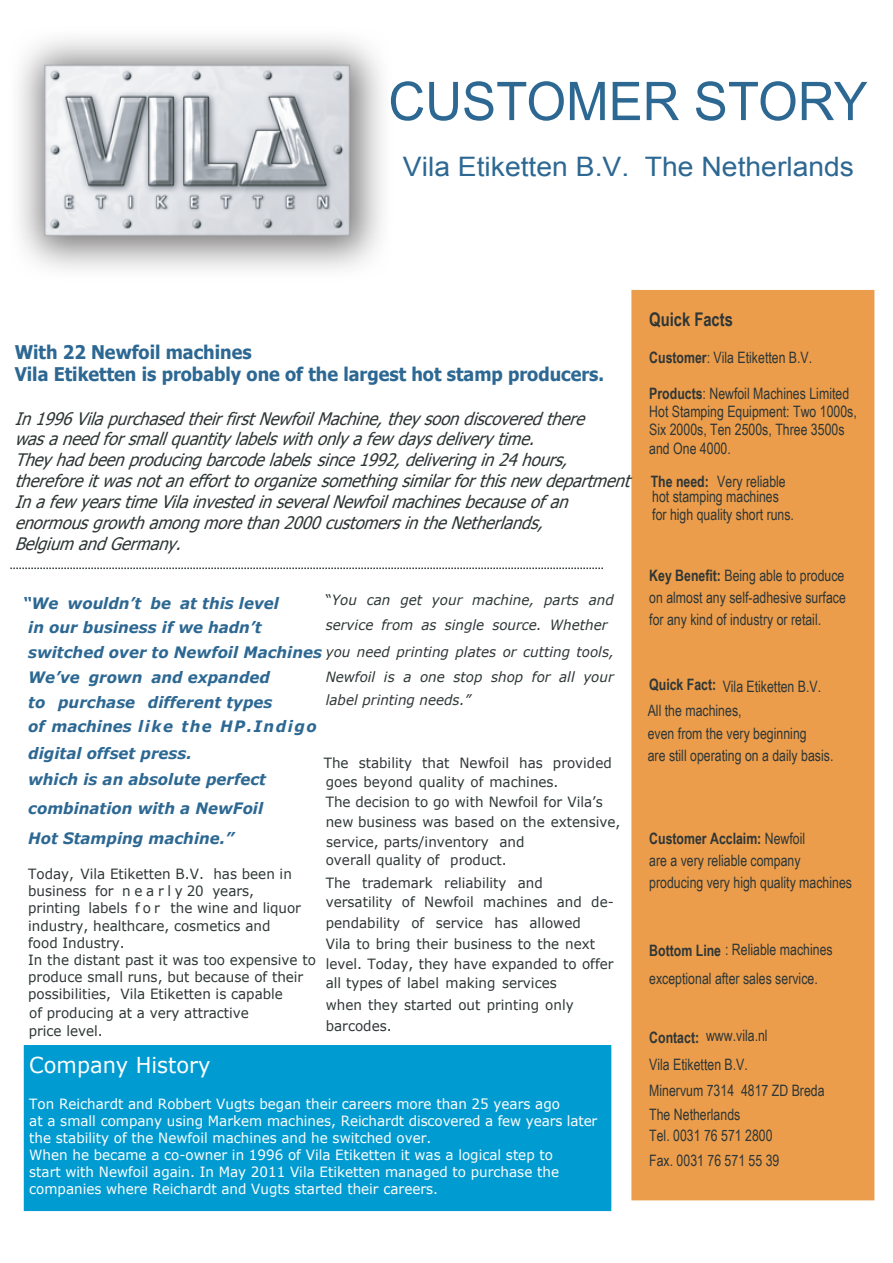
<style>
.page{position:relative;width:893px;height:1263px;background:#fff}
.page>*{position:absolute;margin:0;border:0;box-sizing:border-box;transform-origin:0 0}
.t1{font:53.4px "Arial";color:#2d6893;scale:.96 1}
.t2{font:26.85px "Arial";color:#2d6893;scale:1.05 1}
.t3{font:21.9px "Verdana";color:#fffefe;scale:.96 1}
.t4{font:700 18.75px/22.6px "Tahoma";color:#2d6893;scale:.96 1}
.t5{font:700 18.75px "Arial Narrow";color:#2e3636;scale:.96 1}
.t6{font:italic 17.25px/20.9px "Tahoma";color:#2d3635;scale:.96 1}
.t7{font:15.75px/21.9px "Arial Narrow";color:#2e3636;scale:.96 1}
.t8{font:italic 700 15.75px/24.5px "Verdana";color:#2d6893;scale:.96 1}
.t9{font:14.1px/17.1px "Verdana";color:#2e3636;scale:.96 1}
.t10{font:14.1px/17.1px "Verdana";color:#fffefe;scale:.96 1}
.t11{font:italic 14.1px/25.2px "Verdana";color:#2e3636;scale:.96 1}
.s1{font-style:normal}
.s2{font-weight:700}
</style>
<div class="page">
<div style="left:631px;top:290px;width:243px;height:910px;background:#eb9d4c"></div>
<svg style="left:10px;top:567px;width:593px;height:3px"></svg>
<div style="left:24px;top:1045px;width:587px;height:166px;background:#009cd1"></div>
<img style="left:19px;top:38px;width:363px;height:232px">
<h1 class="t1" style="left:388px;top:66px;width:501px">CUSTOMER STORY</h1>
<h2 class="t2" style="left:403px;top:149px;width:431px">Vila Etiketten B.V. The Netherlands</h2>
<h3 class="t4" style="left:15px;top:339px;width:615px">With 22 Newfoil machines<br>Vila Etiketten is probably one of the largest hot stamp producers.</h3>
<p class="t6" style="left:15px;top:407px;width:649px">In1996VilapurchasedtheirfirstNewfoilMachine,they soondiscoveredthere wasaneedforsmallquantity labelswithonly afewdaysdelivery time.<br>They hadbeenproducingbarcodelabels. since1992,deliveringin24hours, thereforeitwasnotanefforttoorganizesomethingsimilarforthisnewdepartment InafewyearstimeVilainvestedinseveralNewfoilmachinesbecauseofan enormousgrowthamongmorethan2000 customersintheNetherlands,<br>Belgium andGermany.</p>
<p class="t11" style="left:326px;top:586px;width:301px"><span class="s1">“</span>You can get your machine, parts and service from as single source. Whether</p>
<p class="t11" style="left:326px;top:639px;width:302px">you need printing plates or cutting tools,<br>Newfoil is a one stop shop for all your</p>
<p class="t11" style="left:326px;top:687px;width:153px">label printing needs.”</p>
<p class="t8" style="left:28px;top:591px;width:308px;text-indent:-5px">“We wouldn’t be at this level<br>in our business if we hadn’t switched over to Newfoil Machines<br>We’ve grown and expanded<br>to purchase different types<br>of machines like the HP.Indigo</p>
<p class="t8" style="left:28px;top:739px;width:249px;line-height:26.8px">digital offset press.<br>which is an absolute perfect</p>
<p class="t8" style="left:28px;top:793px;width:246px;line-height:29.8px">combination with a NewFoil<br>Hot Stamping machine.”</p>
<p class="t9" style="left:28px;top:865px;width:301px">Today, Vila Etiketten B.V. has been in business for n e a r l y 20 years,<br>printing labels f o r the wine and liquor industry, healthcare, cosmetics and<br>food Industry.<br>In the distant past it was too expensive to produce small runs, but because of their possibilities, Vila Etiketten is capable</p>
<p class="t9" style="left:324px;top:752px;width:311px;line-height:19.8px">The stability that Newfoil has provided goes beyond quality of machines.<br>The decision to go with Newfoil for Vila’s new business was based on the extensive,</p>
<p class="t9" style="left:326px;top:848px;width:228px;line-height:22.4px">overall quality of product.<br>The trademark reliability and</p>
<p class="t9" style="left:326px;top:891px;width:302px;line-height:20.4px">versatility of Newfoil machines and de&shy;pendability of service has allowed<br>Vila to bring their business to the next level. Today, they have expanded to offer all types of label making services</p>
<p class="t9" style="left:326px;top:993px;width:260px;line-height:21.1px">when they started out printing only barcodes.</p>
<p class="t9" style="left:326px;top:832px;width:208px">service, parts/inventory and</p>
<p class="t9" style="left:29px;top:1003px;width:231px;line-height:18.5px">of producing at a very attractive price level.</p>
<h3 class="t3" style="left:29px;top:1051px;width:190px">Company History</h3>
<p class="t10" style="left:29px;top:1094px;width:593px">Ton Reichardt and Robbert Vugts began their careers more than 25 years ago<br>at a small company using Markem machines, Reichardt discovered a few years later the stability of the Newfoil machines and he switched over.<br>When he became a co-owner in 1996 of Vila Etiketten it was a logical step to<br>start with Newfoil again. In May 2011 Vila Etiketten managed to purchase the companies where Reichardt and Vugts started their careers.</p>
<h3 class="t5" style="left:649px;top:305px;width:89px">Quick Facts</h3>
<p class="t7" style="left:649px;top:346px;width:171px"><span class="s2">Customer</span>: Vila Etiketten B.V.</p>
<p class="t7" style="left:649px;top:383px;width:218px;line-height:18.3px"><span class="s2">Products</span>: Newfoil Machines Limited<br>Hot Stamping Equipment: Two 1000s,<br>Six 2000s, Ten 2500s, Three 3500s and One 4000.</p>
<p class="t7" style="left:651px;top:473px;width:142px;line-height:15.8px"><span class="s2">The need:</span> Very reliable hot stamping machines</p>
<p class="t7" style="left:652px;top:502px;width:149px">for high quality short runs.</p>
<p class="t7" style="left:649px;top:564px;width:206px;text-align:justify"><span class="s2">Key Benefit:</span> Being able to produce on almost any self-adhesive surface for any kind of industry or retail.</p>
<p class="t7" style="left:648px;top:674px;width:182px;line-height:23.5px"><span class="s2">Quick Fact:</span> Vila Etiketten B.V.<br>All the machines,<br>even from the very beginning</p>
<p class="t7" style="left:648px;top:744px;width:195px">are still operating on a daily basis.</p>
<p class="t7" style="left:649px;top:827px;width:213px"><span class="s2">Customer Acclaim:</span> Newfoil<br>are a very reliable company producing very high quality machines</p>
<p class="t7" style="left:649px;top:934px;width:193px;line-height:29px"><span class="s2">Bottom Line</span> : Reliable machines exceptional after sales service.</p>
<p class="t7" style="left:649px;top:1020px;width:125px;line-height:29px"><span class="s2">Contact:</span> www.vila.nl<br>Vila Etiketten B.V.</p>
<p class="t7" style="left:649px;top:1077px;width:184px;line-height:24px">Minervum 7314 4817 ZD Breda<br>The Netherlands</p>
<p class="t7" style="left:649px;top:1123px;width:137px;line-height:24px">Tel. 0031 76 571 2800<br>Fax. 0031 76 571 55 39</p>
</div>
